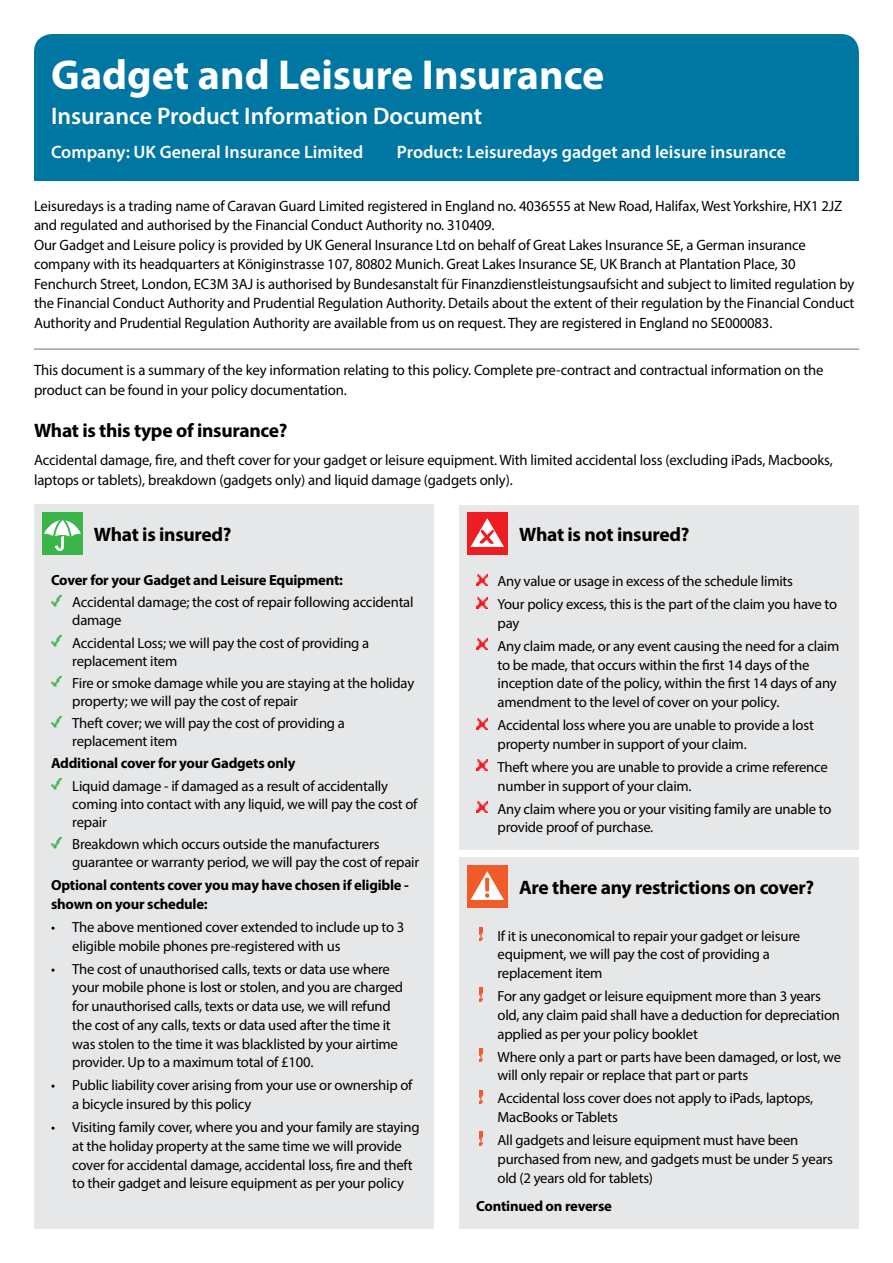
<style>
.page{position:relative;width:893px;height:1263px;background:#fff}
.page>*{position:absolute;margin:0;border:0;box-sizing:border-box;transform-origin:0 0}
.t1{font:700 42px "Myriad Pro";color:#fff}
.t2{font:600 24px "Myriad Pro";color:#fff}
.t3{font:700 19.5px "Myriad Pro";letter-spacing:-.015em;color:#000}
.t4{font:600 18px "Myriad Pro";color:#fff}
.t5{font:15px/19.5px "Myriad Pro";letter-spacing:-.01em;color:#000}
.t6{font:14.7px/18.8px "Myriad Pro";letter-spacing:-.015em;color:#000}
.t7{font:700 14.7px/18.8px "Myriad Pro";letter-spacing:-.015em;color:#000}
</style>
<div class="page">
<div style="left:34px;top:505px;width:400px;height:724px;background:#e6e7e8"></div>
<div style="left:459px;top:505px;width:400px;height:345px;background:#e6e7e8"></div>
<div style="left:459px;top:858px;width:400px;height:371px;background:#e6e7e8"></div>
<div style="left:34px;top:34px;width:825px;height:147px;background:#0076a3;border-radius:18px"></div>
<hr style="left:34px;top:348px;width:825px;height:2px;background:#a0a0a0">
<svg style="left:51px;top:595px;width:11px;height:12px"></svg>
<svg style="left:51px;top:636px;width:11px;height:11px"></svg>
<svg style="left:51px;top:676px;width:11px;height:11px"></svg>
<svg style="left:51px;top:716px;width:11px;height:12px"></svg>
<svg style="left:51px;top:779px;width:11px;height:11px"></svg>
<svg style="left:51px;top:837px;width:11px;height:12px"></svg>
<div style="left:42px;top:512px;width:41px;height:43px;background:#39b54a"></div>
<svg style="left:44px;top:516px;width:37px;height:35px"></svg>
<div style="left:467px;top:512px;width:41px;height:43px;background:#ed1d24"></div>
<svg style="left:470px;top:518px;width:34px;height:29px"></svg>
<svg style="left:476px;top:574px;width:11px;height:11px"></svg>
<svg style="left:476px;top:597px;width:11px;height:11px"></svg>
<svg style="left:476px;top:639px;width:11px;height:11px"></svg>
<svg style="left:476px;top:718px;width:11px;height:11px"></svg>
<svg style="left:476px;top:760px;width:11px;height:11px"></svg>
<svg style="left:476px;top:802px;width:11px;height:10px"></svg>
<div style="left:467px;top:865px;width:41px;height:43px;background:#f15a29"></div>
<svg style="left:470px;top:871px;width:34px;height:29px"></svg>
<img style="left:479px;top:927px;width:4px;height:14px">
<svg style="left:479px;top:988px;width:4px;height:13px"></svg>
<img style="left:479px;top:1048px;width:4px;height:14px">
<svg style="left:479px;top:1090px;width:4px;height:13px"></svg>
<svg style="left:479px;top:1132px;width:4px;height:13px"></svg>
<h1 class="t1" style="left:51px;top:47px;width:555px">Gadget and Leisure Insurance</h1>
<h2 class="t2" style="left:51px;top:100px;width:433px">Insurance Product Information Document</h2>
<p class="t4" style="left:51px;top:141px;width:314px">Company: UK General Insurance Limited</p>
<p class="t4" style="left:397px;top:141px;width:391px">Product: Leisuredays gadget and leisure insurance</p>
<p class="t5" style="left:34px;top:196px;width:822px">Leisuredays is a trading name of Caravan Guard Limited registered in England no. 4036555 at New Road, Halifax, West Yorkshire, HX1 2JZ and regulated and authorised by the Financial Conduct Authority no. 310409.<br>Our Gadget and Leisure policy is provided by UK General Insurance Ltd on behalf of Great Lakes Insurance SE, a German insurance company with its headquarters at Königinstrasse 107, 80802 Munich. Great Lakes Insurance SE, UK Branch at Plantation Place, 30<br>Fenchurch Street, London, EC3M 3AJ is authorised by Bundesanstalt für Finanzdienstleistungsaufsicht and subject to limited regulation by the Financial Conduct Authority and Prudential Regulation Authority. Details about the extent of their regulation by the Financial Conduct Authority and Prudential Regulation Authority are available from us on request. They are registered in England no SE000083.</p>
<p class="t5" style="left:34px;top:360px;width:791px">This document is a summary of the key information relating to this policy. Complete pre-contract and contractual information on the product can be found in your policy documentation.</p>
<h3 class="t3" style="left:34px;top:418px;width:255px">What is this type of insurance?</h3>
<p class="t5" style="left:34px;top:450px;width:800px">Accidental damage, fire, and theft cover for your gadget or leisure equipment. With limited accidental loss (excluding iPads, Macbooks, laptops or tablets), breakdown (gadgets only) and liquid damage (gadgets only).</p>
<h3 class="t3" style="left:94px;top:522px;width:139px">What is insured?</h3>
<h3 class="t3" style="left:519px;top:522px;width:172px">What is not insured?</h3>
<p class="t6" style="left:497px;top:569px;width:341px;line-height:23px">Any value or usage in excess of the schedule limits<br>Your policy excess, this is the part of the claim you have to</p>
<p class="t6" style="left:497px;top:611px;width:343px;line-height:23px">pay<br>Any claim made, or any event causing the need for a claim</p>
<p class="t6" style="left:497px;top:655px;width:341px">to be made, that occurs within the first 14 days of the inception date of the policy, within the first 14 days of any amendment to the level of cover on your policy.</p>
<p class="t6" style="left:497px;top:715px;width:318px">Accidental loss where you are unable to provide a lost property number in support of your claim.</p>
<p class="t6" style="left:497px;top:757px;width:332px">Theft where you are unable to provide a crime reference number in support of your claim.</p>
<p class="t6" style="left:497px;top:799px;width:335px">Any claim where you or your visiting family are unable to provide proof of purchase.</p>
<p class="t7" style="left:51px;top:570px;width:294px">Cover for your Gadget and Leisure Equipment:</p>
<p class="t6" style="left:72px;top:593px;width:343px;line-height:18px">Accidental damage; the cost of repair following accidental damage</p>
<p class="t6" style="left:72px;top:633px;width:298px;line-height:18px">Accidental Loss; we will pay the cost of providing a replacement item</p>
<p class="t6" style="left:72px;top:674px;width:343px;line-height:18px">Fire or smoke damage while you are staying at the holiday property; we will pay the cost of repair</p>
<p class="t6" style="left:72px;top:714px;width:274px;line-height:18px">Theft cover; we will pay the cost of providing a replacement item</p>
<p class="t7" style="left:51px;top:754px;width:246px">Additional cover for your Gadgets only</p>
<p class="t6" style="left:72px;top:776px;width:347px;line-height:18px">Liquid damage - if damaged as a result of accidentally coming into contact with any liquid, we will pay the cost of repair</p>
<p class="t6" style="left:72px;top:835px;width:348px;line-height:18px">Breakdown which occurs outside the manufacturers guarantee or warranty period, we will pay the cost of repair</p>
<p class="t7" style="left:51px;top:875px;width:359px">Optional contents cover you may have chosen if eligible - shown on your schedule:</p>
<p class="t6" style="left:72px;top:917px;width:334px;text-indent:-21px">• The above mentioned cover extended to include up to 3 eligible mobile phones pre-registered with us</p>
<p class="t6" style="left:72px;top:959px;width:332px;text-indent:-21px">• The cost of unauthorised calls, texts or data use where your mobile phone is lost or stolen, and you are charged for unauthorised calls, texts or data use, we will refund the cost of any calls, texts or data used after the time it was stolen to the time it was blacklisted by your airtime provider. Up to a maximum total of £100.</p>
<p class="t6" style="left:72px;top:1076px;width:342px;text-indent:-21px">• Public liability cover arising from your use or ownership of a bicycle insured by this policy</p>
<p class="t6" style="left:72px;top:1117px;width:349px;text-indent:-21px">• Visiting family cover, where you and your family are staying at the holiday property at the same time we will provide cover for accidental damage, accidental loss, fire and theft to their gadget and leisure equipment as per your policy</p>
<h3 class="t3" style="left:519px;top:875px;width:297px">Are there any restrictions on cover?</h3>
<p class="t6" style="left:497px;top:926px;width:304px">If it is uneconomical to repair your gadget or leisure equipment, we will pay the cost of providing a replacement item</p>
<p class="t6" style="left:497px;top:987px;width:344px">For any gadget or leisure equipment more than 3 years old, any claim paid shall have a deduction for depreciation applied as per your policy booklet</p>
<p class="t6" style="left:497px;top:1047px;width:345px">Where only a part or parts have been damaged, or lost, we will only repair or replace that part or parts</p>
<p class="t6" style="left:497px;top:1089px;width:317px">Accidental loss cover does not apply to iPads, laptops,<br>MacBooks or Tablets</p>
<p class="t6" style="left:497px;top:1131px;width:337px">All gadgets and leisure equipment must have been purchased from new, and gadgets must be under 5 years old (2 years old for tablets)</p>
<p class="t7" style="left:476px;top:1196px;width:137px">Continued on reverse</p>
</div>
